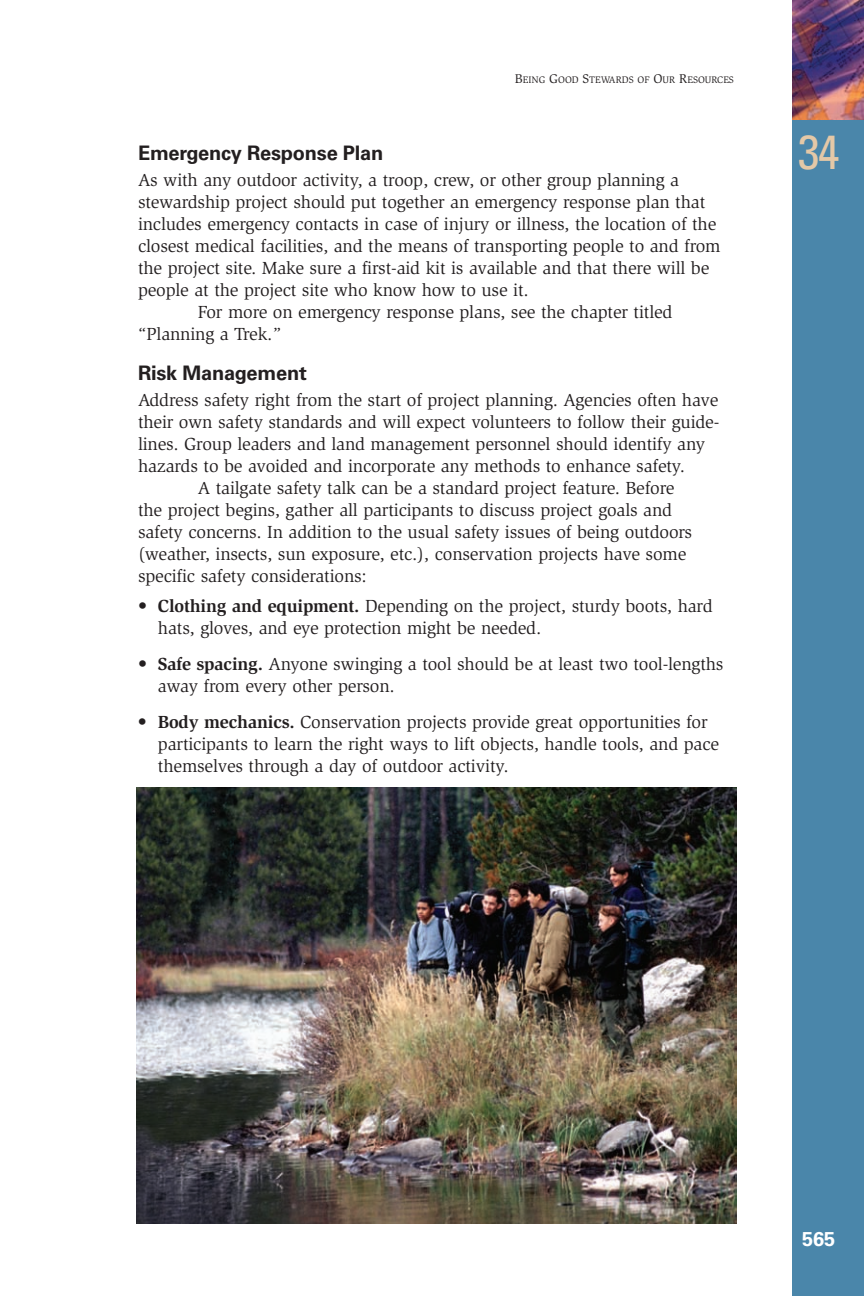
<style>
.page{position:relative;width:864px;height:1296px;background:#fff}
.page>*{position:absolute;margin:0;border:0;box-sizing:border-box;transform-origin:0 0}
.t1{font:condensed 48px "Univers";color:#e4c8a7}
.t2{font:700 20px "Univers";letter-spacing:-.01em;color:#231f20}
.t3{font:700 20px "Univers";color:#fff}
.t4{font:18px/22px "Slimbach";letter-spacing:-.01em;color:#231f20}
.t5{font:9.8px "Slimbach";color:#231f20}
.s1{font-size:13px}
.s2{font-weight:700}
</style>
<div class="page">
<img style="left:136px;top:0;width:728px;height:1296px">
<p class="t5" style="left:515px;top:76px;width:221px"><span class="s1">B</span>EING <span class="s1">G</span>OOD <span class="s1">S</span>TEWARDS OF <span class="s1">O</span>UR <span class="s1">R</span>ESOURCES</p>
<p class="t2" style="left:138px;top:146px;width:247px">Emergency Response Plan</p>
<p class="t4" style="left:138px;top:171px;width:543px">As with any outdoor activity, a troop, crew, or other group planning a</p>
<p class="t4" style="left:138px;top:193px;width:569px">stewardship project should put together an emergency response plan that</p>
<p class="t4" style="left:138px;top:215px;width:580px">includes emergency contacts in case of injury or illness, the location of the</p>
<p class="t4" style="left:138px;top:237px;width:584px">closest medical facilities, and the means of transporting people to and from</p>
<p class="t4" style="left:138px;top:259px;width:573px">the project site. Make sure a first-aid kit is available and that there will be</p>
<p class="t4" style="left:138px;top:281px;width:392px">people at the project site who know how to use it.</p>
<p class="t4" style="left:198px;top:303px;width:476px">For more on emergency response plans, see the chapter titled</p>
<p class="t4" style="left:138px;top:325px;width:145px">“Planning a Trek.”</p>
<p class="t2" style="left:138px;top:366px;width:170px">Risk Management</p>
<p class="t4" style="left:138px;top:391px;width:582px">Address safety right from the start of project planning. Agencies often have</p>
<p class="t4" style="left:138px;top:413px;width:583px">their own safety standards and will expect volunteers to follow their guide-</p>
<p class="t4" style="left:138px;top:435px;width:569px">lines. Group leaders and land management personnel should identify any</p>
<p class="t4" style="left:138px;top:457px;width:549px">hazards to be avoided and incorporate any methods to enhance safety.</p>
<p class="t4" style="left:198px;top:479px;width:478px">A tailgate safety talk can be a standard project feature. Before</p>
<p class="t4" style="left:138px;top:501px;width:536px">the project begins, gather all participants to discuss project goals and</p>
<p class="t4" style="left:138px;top:523px;width:556px">safety concerns. In addition to the usual safety issues of being outdoors</p>
<p class="t4" style="left:138px;top:545px;width:550px">(weather, insects, sun exposure, etc.), conservation projects have some</p>
<p class="t4" style="left:138px;top:567px;width:230px">specific safety considerations:</p>
<p class="t4" style="left:158px;top:597px;width:556px;text-indent:-20px">• <span class="s2">Clothing and equipment.</span> Depending on the project, sturdy boots, hard hats, gloves, and eye protection might be needed.</p>
<p class="t4" style="left:158px;top:655px;width:567px;text-indent:-20px">• <span class="s2">Safe spacing.</span> Anyone swinging a tool should be at least two tool-lengths away from every other person.</p>
<p class="t4" style="left:158px;top:713px;width:563px;text-indent:-20px">• <span class="s2">Body mechanics.</span> Conservation projects provide great opportunities for participants to learn the right ways to lift objects, handle tools, and pace themselves through a day of outdoor activity.</p>
<h1 class="t1" style="left:798px;top:134px;width:43px">34</h1>
<p class="t3" style="left:802px;top:1232px;width:35px">565</p>
</div>
